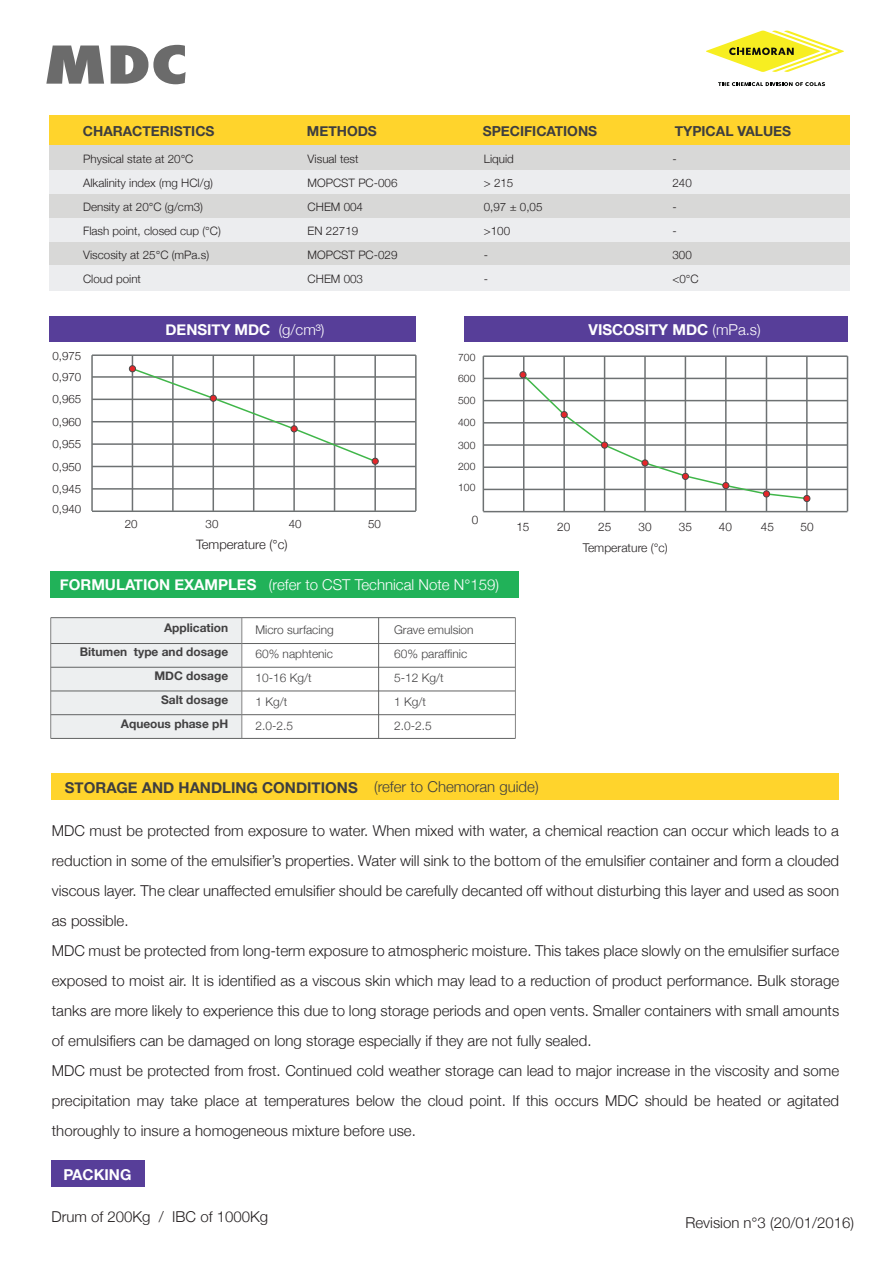
<style>
.page{position:relative;width:893px;height:1263px;background:#fff}
.page>*{position:absolute;margin:0;border:0;box-sizing:border-box;transform-origin:0 0}
.t1{font:800 condensed 50.55px "Futura";color:#6b6b6b;scale:1.44 1}
.t2{font:300 15px/30px "Helvetica Neue";color:#231f20}
.t3{font:300 15px "Helvetica Neue";color:#fff}
.t4{font:700 15px "Helvetica Neue";color:#fff}
.t5{font:700 15px "Helvetica Neue";color:#3e3e3f}
.t6{font:300 15px "Helvetica Neue";color:#3e3e3f}
.t7{font:700 13.8px "Helvetica Neue";color:#3e3e3f}
.t8{font:300 13.05px "Helvetica Neue";color:#231f20}
.t9{font:300 12px/24px "Helvetica Neue";color:#424142}
.t10{font:700 12px/24px "Helvetica Neue";color:#424142;text-align:right}
.t11{font:300 12px "Helvetica Neue";color:#231f20}
.t12{font:300 11.85px "Helvetica Neue";color:#231f20}
.t13{font:300 11.55px/24px "Helvetica Neue";color:#231f20}
.t14{font:300 10.35px/21.1px "Helvetica Neue";color:#231f20}
.s1{font-weight:300}
.s2{font-weight:700}
</style>
<div class="page">
<div style="left:50px;top:115px;width:800px;height:31px;background:#ffd42c"></div>
<div style="left:50px;top:146px;width:800px;height:143px;background:#d8d8d7"></div>
<div style="left:50px;top:170px;width:800px;height:23px;background:#ecedef"></div>
<div style="left:50px;top:218px;width:800px;height:23px;background:#ecedef"></div>
<div style="left:50px;top:266px;width:800px;height:25px;background:#ecedef"></div>
<svg style="left:706px;top:30px;width:138px;height:42px"></svg>
<svg style="left:718px;top:82px;width:107px;height:4px"></svg>
<div style="left:50px;top:571px;width:468px;height:27px;background:#21b259"></div>
<div style="left:51px;top:773px;width:788px;height:27px;background:#ffd42c"></div>
<div style="left:51px;top:1160px;width:94px;height:27px;background:#573e99"></div>
<div style="left:51px;top:618px;width:191px;height:120px;background:#edeff0"></div>
<hr style="left:51px;top:643px;width:464px;height:1px;background:#626363">
<hr style="left:51px;top:617px;width:464px;height:1px;background:#626363">
<hr style="left:51px;top:667px;width:464px;height:1px;background:#626363">
<hr style="left:51px;top:691px;width:464px;height:1px;background:#626363">
<hr style="left:51px;top:714px;width:464px;height:1px;background:#626363">
<hr style="left:51px;top:738px;width:464px;height:1px;background:#626363">
<hr style="left:241px;top:618px;width:1px;height:120px;background:#848484">
<hr style="left:50px;top:618px;width:1px;height:120px;background:#848484">
<hr style="left:515px;top:618px;width:1px;height:120px;background:#848484">
<hr style="left:378px;top:618px;width:1px;height:120px;background:#626363">
<hr style="left:91px;top:355px;width:2px;height:156px;background:#6d7172">
<hr style="left:132px;top:355px;width:1px;height:156px;background:#6d7172">
<hr style="left:172px;top:355px;width:2px;height:156px;background:#6d7172">
<hr style="left:213px;top:355px;width:1px;height:156px;background:#6d7172">
<hr style="left:253px;top:355px;width:1px;height:156px;background:#6d7172">
<hr style="left:293px;top:355px;width:2px;height:156px;background:#6d7172">
<hr style="left:334px;top:355px;width:1px;height:156px;background:#6d7172">
<hr style="left:374px;top:355px;width:2px;height:156px;background:#6d7172">
<hr style="left:415px;top:355px;width:2px;height:156px;background:#6d7172">
<hr style="left:92px;top:376px;width:324px;height:2px;background:#6d7172">
<hr style="left:92px;top:399px;width:324px;height:1px;background:#6d7172">
<hr style="left:92px;top:354px;width:324px;height:2px;background:#6d7172">
<hr style="left:92px;top:421px;width:324px;height:1px;background:#6d7172">
<hr style="left:92px;top:443px;width:324px;height:2px;background:#6d7172">
<hr style="left:92px;top:466px;width:324px;height:1px;background:#6d7172">
<hr style="left:92px;top:488px;width:324px;height:2px;background:#6d7172">
<hr style="left:92px;top:510px;width:324px;height:2px;background:#6d7172">
<div style="left:129px;top:366px;width:7px;height:6px;background:#878080;border-radius:50%"></div>
<div style="left:129px;top:365px;width:7px;height:7px;border:1px solid #484949;border-radius:50%"></div>
<svg style="left:131px;top:367px;width:247px;height:97px"></svg>
<div style="left:49px;top:316px;width:367px;height:26px;background:#573e99"></div>
<div style="left:464px;top:316px;width:383px;height:26px;background:#573e99"></div>
<hr style="left:483px;top:356px;width:1px;height:155px;background:#6d7172">
<hr style="left:523px;top:356px;width:1px;height:155px;background:#6d7172">
<hr style="left:563px;top:356px;width:2px;height:155px;background:#6d7172">
<hr style="left:604px;top:356px;width:1px;height:155px;background:#6d7172">
<hr style="left:644px;top:356px;width:2px;height:155px;background:#6d7172">
<hr style="left:685px;top:356px;width:1px;height:155px;background:#6d7172">
<hr style="left:725px;top:356px;width:2px;height:155px;background:#6d7172">
<hr style="left:766px;top:356px;width:1px;height:155px;background:#6d7172">
<hr style="left:806px;top:356px;width:2px;height:155px;background:#6d7172">
<hr style="left:847px;top:356px;width:1px;height:155px;background:#6d7172">
<hr style="left:483px;top:355px;width:364px;height:2px;background:#6d7172">
<hr style="left:483px;top:378px;width:364px;height:1px;background:#6d7172">
<hr style="left:483px;top:400px;width:364px;height:1px;background:#6d7172">
<hr style="left:483px;top:422px;width:364px;height:2px;background:#6d7172">
<hr style="left:483px;top:444px;width:364px;height:2px;background:#6d7172">
<hr style="left:483px;top:466px;width:364px;height:2px;background:#6d7172">
<hr style="left:483px;top:489px;width:364px;height:1px;background:#6d7172">
<hr style="left:483px;top:511px;width:364px;height:1px;background:#6d7172">
<div style="left:520px;top:371px;width:6px;height:7px;border:1px solid #484949;border-radius:50%"></div>
<svg style="left:520px;top:372px;width:288px;height:128px"></svg>
<div style="left:682px;top:473px;width:7px;height:7px;border:1px solid #484949;border-radius:50%"></div>
<div style="left:723px;top:482px;width:6px;height:7px;background:#e5272a;border-radius:50%"></div>
<div style="left:723px;top:482px;width:6px;height:7px;border:1px solid #484949;border-radius:50%"></div>
<div style="left:763px;top:491px;width:7px;height:6px;background:#e5272a;border-radius:50%"></div>
<div style="left:763px;top:491px;width:7px;height:6px;border:1px solid #484949;border-radius:50%"></div>
<div style="left:804px;top:495px;width:6px;height:7px;background:#e5272a;border-radius:50%"></div>
<div style="left:804px;top:495px;width:6px;height:7px;border:1px solid #484949;border-radius:50%"></div>
<h1 class="t1" style="left:44px;top:30px;width:101px">MDC</h1>
<p class="t7" style="left:83px;top:120px;width:133px">CHARACTERISTICS</p>
<p class="t7" style="left:307px;top:120px;width:72px">METHODS</p>
<p class="t7" style="left:483px;top:120px;width:116px">SPECIFICATIONS</p>
<p class="t7" style="left:675px;top:120px;width:118px">TYPICAL VALUES</p>
<p class="t13" style="left:83px;top:146px;width:139px">Physical state at 20°C<br>Alkalinity index (mg HCl/g)<br>Density at 20°C (g/cm3)<br>Flash point, closed cup (°C)<br>Viscosity at 25°C (mPa.s)<br>Cloud point</p>
<p class="t13" style="left:308px;top:146px;width:91px">Visual test<br>MOPCST PC-006<br>CHEM 004<br>EN 22719<br>MOPCST PC-029<br>CHEM 003</p>
<p class="t13" style="left:484px;top:146px;width:60px">Liquid<br>&gt; 215<br>0,97 ± 0,05 &gt;100<br>-<br>-</p>
<p class="t13" style="left:672px;top:146px;width:28px">-<br>240 -<br>-<br>300 &lt;0°C</p>
<p class="t4" style="left:165px;top:318px;width:161px">DENSITY MDC <span class="s1">(g/cm³)</span></p>
<p class="t4" style="left:589px;top:318px;width:174px">VISCOSITY MDC <span class="s1">(mPa.s)</span></p>
<p class="t13" style="left:53px;top:343px;width:30px">0,975</p>
<p class="t13" style="left:53px;top:364px;width:30px">0,970</p>
<p class="t14" style="left:458px;top:346px;width:19px">700<br>600</p>
<p class="t13" style="left:53px;top:386px;width:30px">0,965</p>
<p class="t14" style="left:458px;top:388px;width:19px">500</p>
<p class="t13" style="left:53px;top:409px;width:30px">0,960</p>
<p class="t14" style="left:458px;top:411px;width:19px">400</p>
<p class="t13" style="left:53px;top:431px;width:30px">0,955</p>
<p class="t14" style="left:458px;top:434px;width:19px">300</p>
<p class="t13" style="left:53px;top:454px;width:30px">0,950</p>
<p class="t14" style="left:458px;top:455px;width:19px">200</p>
<p class="t13" style="left:53px;top:476px;width:30px">0,945</p>
<p class="t14" style="left:458px;top:476px;width:19px">100</p>
<p class="t13" style="left:53px;top:496px;width:30px">0,940</p>
<p class="t13" style="left:125px;top:511px;width:14px">20</p>
<p class="t13" style="left:206px;top:511px;width:14px">30</p>
<p class="t13" style="left:289px;top:511px;width:14px">40</p>
<p class="t13" style="left:368px;top:511px;width:14px">50</p>
<p class="t8" style="left:196px;top:534px;width:93px">Temperature (°c)</p>
<p class="t12" style="left:472px;top:510px;width:8px">0</p>
<p class="t12" style="left:516px;top:518px;width:15px">15</p>
<p class="t12" style="left:557px;top:518px;width:15px">20</p>
<p class="t12" style="left:598px;top:518px;width:15px">25</p>
<p class="t12" style="left:679px;top:518px;width:15px">35</p>
<p class="t12" style="left:638px;top:518px;width:15px">30</p>
<p class="t12" style="left:719px;top:518px;width:15px">40</p>
<p class="t12" style="left:761px;top:518px;width:15px">45</p>
<p class="t12" style="left:800px;top:518px;width:15px">50</p>
<p class="t11" style="left:583px;top:538px;width:87px">Temperature (°c)</p>
<p class="t3" style="left:60px;top:572px;width:440px"><span class="s2">FORMULATION EXAMPLES</span> (refer to CST Technical Note N°159)</p>
<p class="t10" style="left:80px;top:616px;width:150px">Application<br>Bitumen type and dosage<br>MDC dosage<br>Salt dosage<br>Aqueous phase pH</p>
<p class="t9" style="left:255px;top:617px;width:80px">Micro surfacing<br>60% naphtenic<br>10-16 Kg/t<br>1 Kg/t<br>2.0-2.5</p>
<p class="t9" style="left:394px;top:617px;width:81px">Grave emulsion<br>60% paraffinic<br>5-12 Kg/t<br>1 Kg/t<br>2.0-2.5</p>
<p class="t5" style="left:65px;top:776px;width:294px">STORAGE AND HANDLING CONDITIONS</p>
<p class="t6" style="left:374px;top:775px;width:166px">(refer to Chemoran guide)</p>
<p class="t2" style="left:52px;top:814px;width:789px">MDC must be protected from exposure to water. When mixed with water, a chemical reaction can occur which leads to a reduction in some of the emulsifier’s properties. Water will sink to the bottom of the emulsifier container and form a clouded viscous layer. The clear unaffected emulsifier should be carefully decanted off without disturbing this layer and used as soon as possible.<br>MDC must be protected from long-term exposure to atmospheric moisture. This takes place slowly on the emulsifier surface exposed to moist air. It is identified as a viscous skin which may lead to a reduction of product performance. Bulk storage tanks are more likely to experience this due to long storage periods and open vents. Smaller containers with small amounts of emulsifiers can be damaged on long storage especially if they are not fully sealed.<br>MDC must be protected from frost. Continued cold weather storage can lead to major increase in the viscosity and some precipitation may take place at temperatures below the cloud point. If this occurs MDC should be heated or agitated thoroughly to insure a homogeneous mixture before use.</p>
<p class="t4" style="left:63px;top:1162px;width:70px">PACKING</p>
<p class="t2" style="left:51px;top:1200px;width:218px">Drum of 200Kg / IBC of 1000Kg</p>
<p class="t2" style="left:685px;top:1206px;width:170px">Revision n°3 (20/01/2016)</p>
</div>
